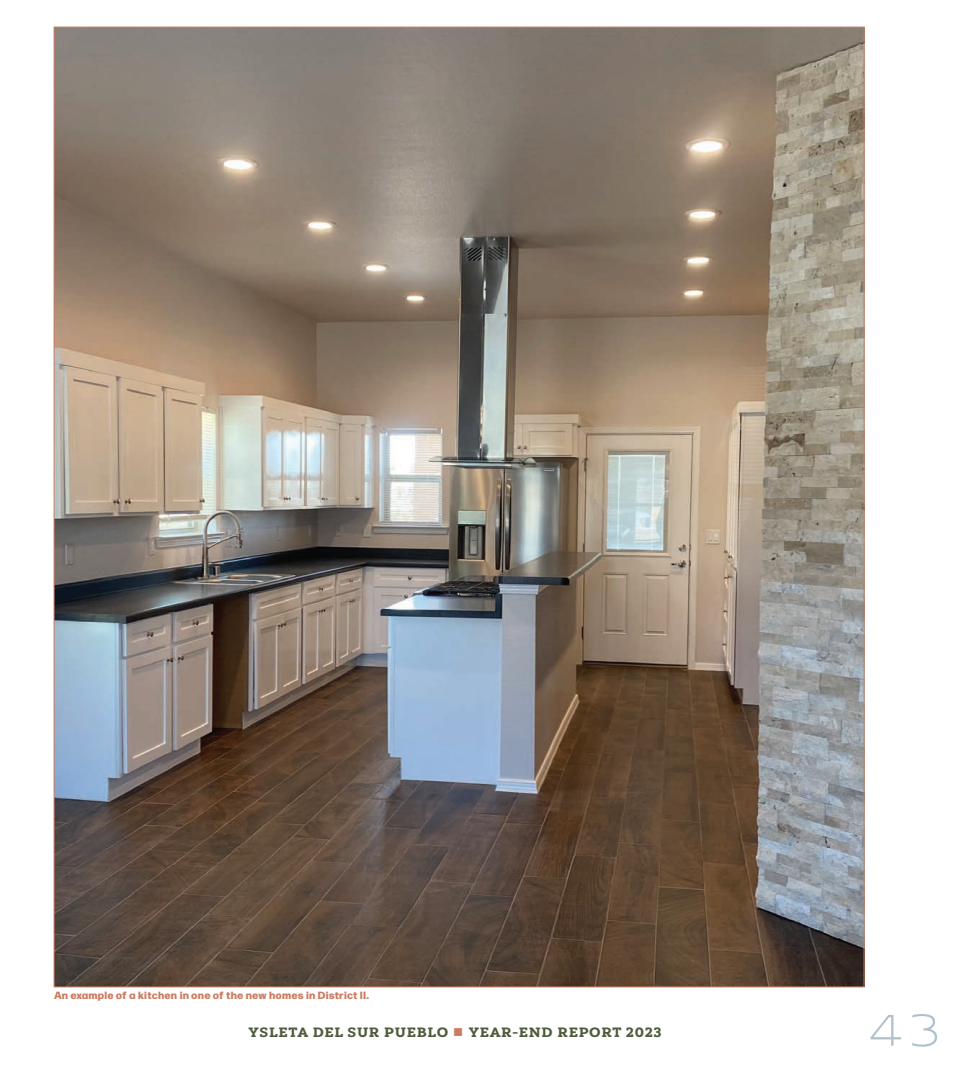
<style>
.page{position:relative;width:972px;height:1080px;background:#fff}
.page>*{position:absolute;margin:0;border:0;box-sizing:border-box;transform-origin:0 0}
.t1{font:52.5px "Modesto Open Inline Fill";color:#afc2cc}
.t2{font:900 expanded 13.5px "Yorkten Slab";letter-spacing:.05em;color:#4e5b3c}
.YER-2023-captions{font:800 10.5px "Forma DJR Micro";letter-spacing:.02em;color:#cb7c60}
.s1{color:#cb7c60}
</style>
<div class="page">
<img style="left:56px;top:29px;width:806px;height:956px">
<p class="YER-2023-captions" style="left:54px;top:987px;width:317px">An example of a kitchen in one of the new homes in District II.</p>
<p class="t2" style="left:249px;top:1024px;width:415px">YSLETA DEL SUR PUEBLO <span class="s1">■</span> YEAR-END REPORT 2023</p>
<h1 class="t1" style="left:867px;top:1009px;width:77px">43</h1>
</div>
